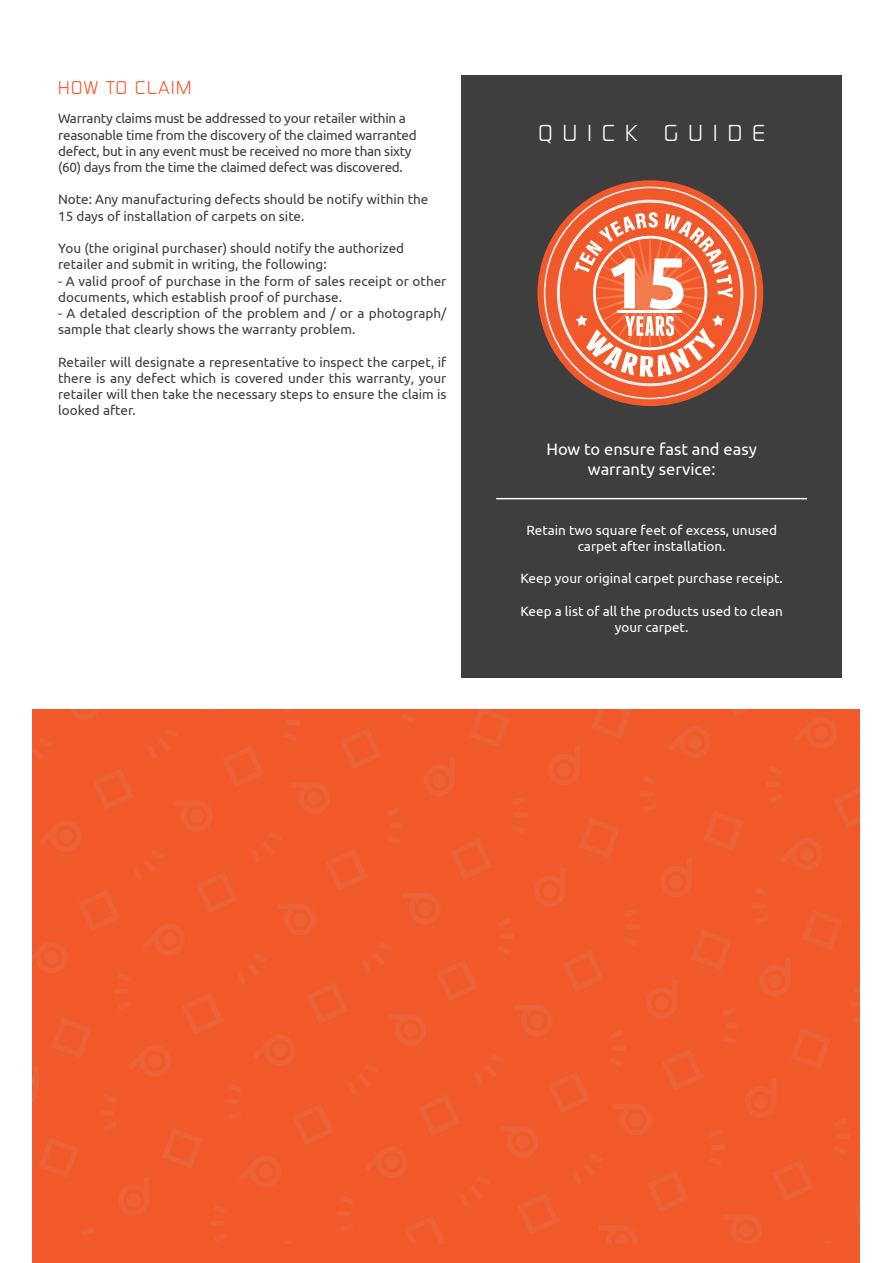
<style>
.page{position:relative;width:893px;height:1263px;background:#fff}
.page>*{position:absolute;margin:0;border:0;box-sizing:border-box;transform-origin:0 0}
.t1{font:700 72px "Ubuntu";color:#fff}
.t2{font:20.7px "Sol Pro";letter-spacing:.5em;color:#fff}
.t3{font:16.5px/19.8px "Ubuntu";color:#fff;text-align:center}
.t4{font:16.5px "Sol Pro";letter-spacing:.1em;color:#f1592a}
.t5{font:13.5px/16.2px "Ubuntu";color:#3e3e3f}
.t6{font:13.5px/16.2px "Ubuntu";letter-spacing:-.02em;color:#3e3e3f}
.t7{font:13.5px/16.2px "Ubuntu";color:#fff;text-align:center}
.s1{font-style:inherit}
</style>
<div class="page">
<div style="left:461px;top:75px;width:381px;height:602px;background:#3e3e3f"></div>
<hr style="left:496px;top:498px;width:311px;height:1px;background:#fff">
<div style="left:33px;top:709px;width:827px;height:554px;background:#f1592a"></div>
<svg style="left:33px;top:709px;width:827px;height:534px"></svg>
<div style="left:537px;top:180px;width:226px;height:226px;background:#f1592a;border-radius:50%"></div>
<svg style="left:544px;top:187px;width:212px;height:212px"></svg>
<p class="t4" style="left:58px;top:77px;width:135px">HOW TO CLAIM</p>
<p class="t6" style="left:58px;top:110px;width:360px">Warranty claims must be addressed to your retailer within a reasonable time from the discovery of the claimed warranted defect, but in any event must be received no more than sixty (60) days from the time the claimed defect was discovered.</p>
<p class="t5" style="left:58px;top:191px;width:372px">Note: Any manufacturing defects should be notify within the<br>15 days of installation of carpets on site.</p>
<p class="t5" style="left:58px;top:240px;width:348px">You (the original purchaser) should notify the authorized retailer and submit in writing, the following:</p>
<p class="t5" style="left:58px;top:272px;width:390px">- A valid proof of purchase in the form of sales receipt or other documents, which establish proof of purchase.</p>
<p class="t5" style="left:58px;top:305px;width:390px">- A detaled description of the problem and / or a photograph/ sample that clearly shows the warranty problem.</p>
<p class="t5" style="left:58px;top:353px;width:390px;text-align:justify">Retailer will designate a representative to inspect the carpet, if there is any defect which is covered under this warranty, your retailer will then take the necessary steps to ensure the claim is looked after.</p>
<h2 class="t2" style="left:538px;top:120px;width:101px">QUICK</h2>
<h2 class="t2" style="left:664px;top:120px;width:102px">GUIDE</h2>
<h1 class="t1" style="left:606px;top:239px;width:83px">1<span class="s1">5</span></h1>
<p class="t3" style="left:546px;top:439px;width:212px">How to ensure fast and easy warranty service:</p>
<p class="t7" style="left:526px;top:521px;width:252px">Retain two square feet of excess, unused carpet after installation.</p>
<p class="t7" style="left:520px;top:570px;width:264px">Keep your original carpet purchase receipt.</p>
<p class="t7" style="left:520px;top:602px;width:264px">Keep a list of all the products used to clean your carpet.</p>
</div>
